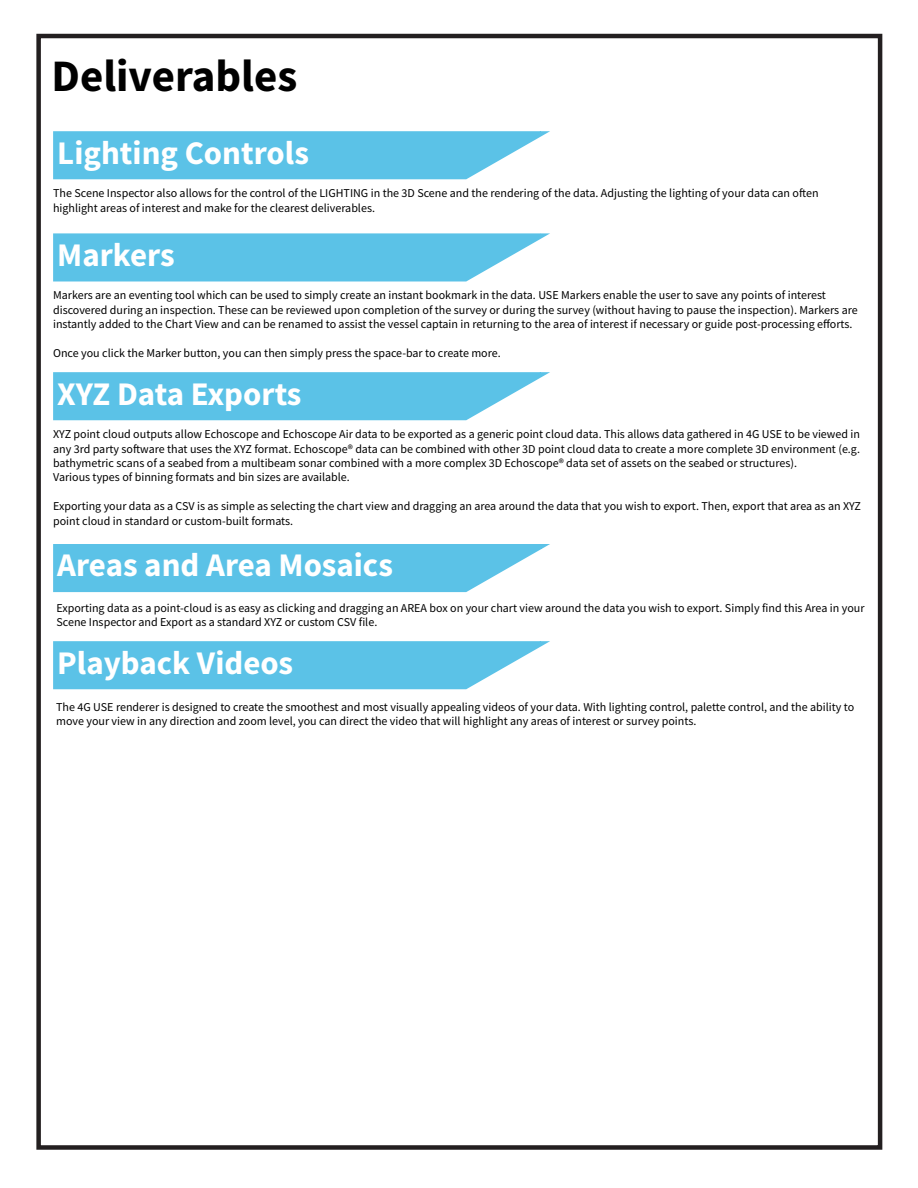
<style>
.page{position:relative;width:918px;height:1188px;background:#fff}
.page>*{position:absolute;margin:0;border:0;box-sizing:border-box;transform-origin:0 0}
.t1{font:700 45px "Source Sans Pro";color:#000}
.t2{font:700 33px "Source Sans Pro";color:#fff}
.t3{font:12px/14.4px "Source Sans Pro";color:#000}
</style>
<div class="page">
<svg style="left:53px;top:372px;width:497px;height:49px;background:#6bc8e9"></svg>
<svg style="left:53px;top:544px;width:497px;height:49px;background:#6bc8e9"></svg>
<svg style="left:53px;top:641px;width:497px;height:49px;background:#6bc8e9"></svg>
<svg style="left:53px;top:233px;width:497px;height:49px;background:#6bc8e9"></svg>
<svg style="left:53px;top:131px;width:497px;height:49px;background:#6bc8e9"></svg>
<div style="left:36px;top:34px;width:846px;height:1116px;border:4px solid #231f20"></div>
<p class="t1" style="left:51px;top:46px;width:247px">Deliverables</p>
<p class="t2" style="left:57px;top:130px;width:253px">Lighting Controls</p>
<p class="t3" style="left:53px;top:186px;width:767px">The Scene Inspector also allows for the control of the LIGHTING in the 3D Scene and the rendering of the data. Adjusting the lighting of your data can often highlight areas of interest and make for the clearest deliverables.</p>
<p class="t2" style="left:57px;top:233px;width:119px">Markers</p>
<p class="t3" style="left:53px;top:288px;width:806px">Markers are an eventing tool which can be used to simply create an instant bookmark in the data. USE Markers enable the user to save any points of interest discovered during an inspection. These can be reviewed upon completion of the survey or during the survey (without having to pause the inspection). Markers are instantly added to the Chart View and can be renamed to assist the vessel captain in returning to the area of interest if necessary or guide post-processing efforts.</p>
<p class="t3" style="left:53px;top:346px;width:449px">Once you click the Marker button, you can then simply press the space-bar to create more.</p>
<p class="t2" style="left:57px;top:371px;width:246px">XYZ Data Exports</p>
<p class="t3" style="left:53px;top:427px;width:808px;text-align:justify">XYZ point cloud outputs allow Echoscope and Echoscope Air data to be exported as a generic point cloud data. This allows data gathered in 4G USE to be viewed in any 3rd party software that uses the XYZ format. Echoscope® data can be combined with other 3D point cloud data to create a more complete 3D environment (e.g. bathymetric scans of a seabed from a multibeam sonar combined with a more complex 3D Echoscope® data set of assets on the seabed or structures).</p>
<p class="t3" style="left:53px;top:470px;width:298px">Various types of binning formats and bin sizes are available.</p>
<p class="t3" style="left:53px;top:499px;width:809px">Exporting your data as a CSV is as simple as selecting the chart view and dragging an area around the data that you wish to export. Then, export that area as an XYZ point cloud in standard or custom-built formats.</p>
<p class="t2" style="left:57px;top:543px;width:337px">Areas and Area Mosaics</p>
<p class="t3" style="left:56px;top:601px;width:810px">Exporting data as a point-cloud is as easy as clicking and dragging an AREA box on your chart view around the data you wish to export. Simply find this Area in your<br>Scene Inspector and Export as a standard XYZ or custom CSV file.</p>
<p class="t2" style="left:57px;top:640px;width:237px">Playback Videos</p>
<p class="t3" style="left:56px;top:700px;width:800px">The 4G USE renderer is designed to create the smoothest and most visually appealing videos of your data. With lighting control, palette control, and the ability to move your view in any direction and zoom level, you can direct the video that will highlight any areas of interest or survey points.</p>
</div>
